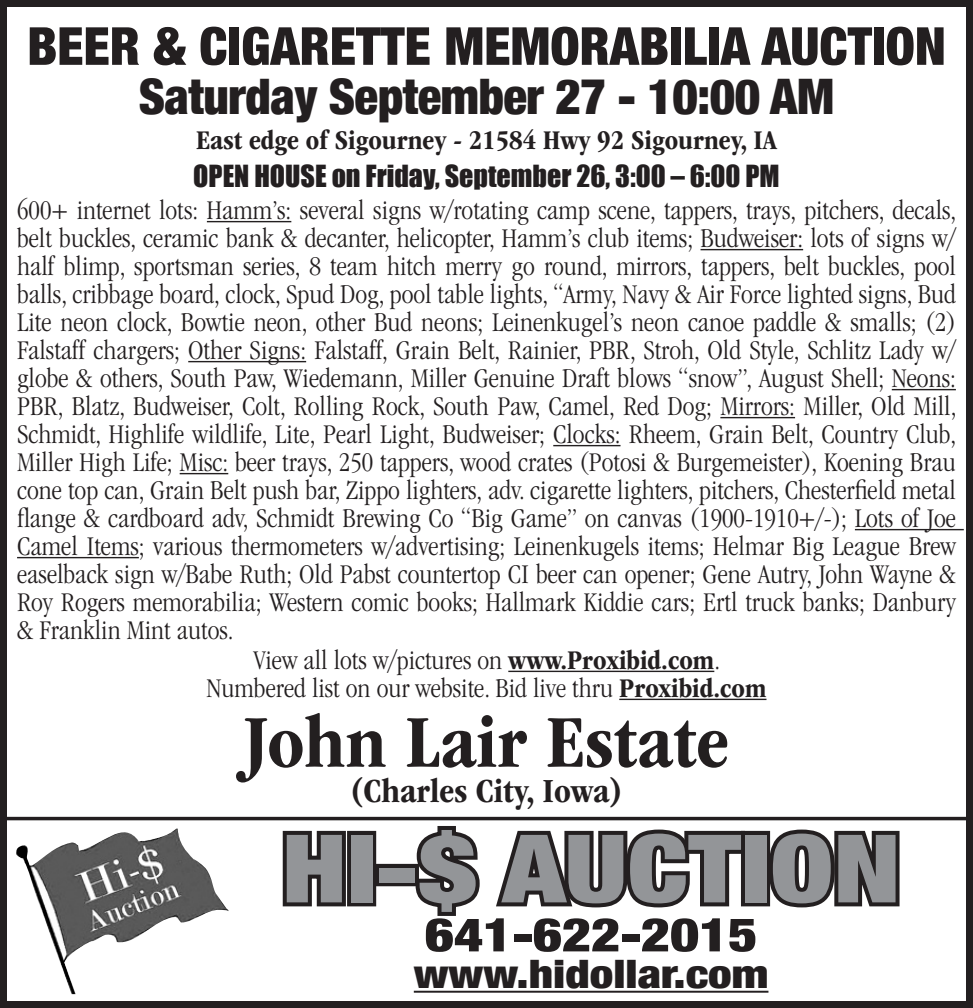
<style>
.page{position:relative;width:973px;height:1008px;background:#fff}
.page>*{position:absolute;margin:0;border:0;box-sizing:border-box;transform-origin:0 0}
.t1{font:900 condensed 94.5px "Helvetica Neue";color:#939598;scale:1.2 1}
.t2{font:700 condensed 77px "ITC Garamond Std";color:#231f20}
.t3{font:900 condensed 52.5px "Helvetica Neue";color:#231f20}
.t4{font:900 condensed 49px "Helvetica Neue";letter-spacing:-.01em;color:#231f20}
.t5{font:900 condensed 46.55px "Helvetica Neue";color:#231f20;scale:1.2 1}
.t6{font:900 condensed 39.2px "Helvetica Neue";color:#231f20;scale:1.2 1}
.t7{font:700 condensed 35px "ITC Garamond Std";color:#231f20}
.t8{font:300 condensed 28px/28px "ITC Garamond Std";color:#231f20;text-align:justify}
.t9{font:700 condensed 28px "ITC Garamond Std";color:#231f20}
.t10{font:28px "Impact";color:#231f20}
.s1{font-weight:700}
</style>
<div class="page">
<hr style="left:207px;top:221px;width:84px;height:1px;background:#231f20">
<hr style="left:700px;top:249px;width:103px;height:1px;background:#231f20">
<hr style="left:188px;top:361px;width:118px;height:1px;background:#231f20">
<hr style="left:891px;top:389px;width:64px;height:1px;background:#231f20">
<hr style="left:720px;top:417px;width:75px;height:1px;background:#231f20">
<hr style="left:553px;top:445px;width:67px;height:1px;background:#231f20">
<hr style="left:180px;top:473px;width:48px;height:1px;background:#231f20">
<hr style="left:855px;top:529px;width:108px;height:1px;background:#231f20">
<hr style="left:17px;top:557px;width:122px;height:1px;background:#231f20">
<hr style="left:508px;top:671px;width:206px;height:1px;background:#231f20">
<hr style="left:619px;top:699px;width:147px;height:1px;background:#231f20">
<div style="left:0;top:0;width:973px;height:1008px;border:7px solid #231f20"></div>
<img style="left:16px;top:828px;width:213px;height:166px">
<hr style="left:4px;top:817px;width:969px;height:3px;background:#231f20">
<hr style="left:414px;top:991px;width:354px;height:2px;background:#231f20">
<svg style="left:282px;top:830px;width:68px;height:77px"></svg>
<div style="left:347px;top:831px;width:29px;height:75px;border:8px solid #231f20"></div>
<div style="left:375px;top:864px;width:44px;height:22px;border:8px solid #231f20"></div>
<svg style="left:410px;top:826px;width:339px;height:90px"></svg>
<div style="left:741px;top:831px;width:29px;height:75px;border:8px solid #231f20"></div>
<svg style="left:763px;top:829px;width:137px;height:79px"></svg>
<p class="t3" style="left:27px;top:3px;width:920px">BEER &amp; CIGARETTE MEMORABILIA AUCTION</p>
<p class="t4" style="left:139px;top:56px;width:697px">Saturday September 27 - 10:00 AM</p>
<p class="t9" style="left:196px;top:124px;width:582px">East edge of Sigourney - 21584 Hwy 92 Sigourney, IA</p>
<p class="t10" style="left:193px;top:155px;width:588px">OPEN HOUSE on Friday, September 26, 3:00 – 6:00 PM</p>
<p class="t8" style="left:17px;top:196px;width:941px">600+ internet lots: Hamm’s: several signs w/rotating camp scene, tappers, trays, pitchers, decals, belt buckles, ceramic bank &amp; decanter, helicopter, Hamm’s club items; Budweiser: lots of signs w/ half blimp, sportsman series, 8 team hitch merry go round, mirrors, tappers, belt buckles, pool balls, cribbage board, clock, Spud Dog, pool table lights, “Army, Navy &amp; Air Force lighted signs, Bud Lite neon clock, Bowtie neon, other Bud neons; Leinenkugel’s neon canoe paddle &amp; smalls; (2)<br>Falstaff chargers; Other Signs: Falstaff, Grain Belt, Rainier, PBR, Stroh, Old Style, Schlitz Lady w/ globe &amp; others, South Paw, Wiedemann, Miller Genuine Draft blows “snow”, August Shell; Neons:<br>PBR, Blatz, Budweiser, Colt, Rolling Rock, South Paw, Camel, Red Dog; Mirrors: Miller, Old Mill, Schmidt, Highlife wildlife, Lite, Pearl Light, Budweiser; Clocks: Rheem, Grain Belt, Country Club, Miller High Life; Misc: beer trays, 250 tappers, wood crates (Potosi &amp; Burgemeister), Koening Brau cone top can, Grain Belt push bar, Zippo lighters, adv. cigarette lighters, pitchers, Chesterfield metal flange &amp; cardboard adv, Schmidt Brewing Co “Big Game” on canvas (1900-1910+/-); Lots of Joe Camel Items; various thermometers w/advertising; Leinenkugels items; Helmar Big League Brew easelback sign w/Babe Ruth; Old Pabst countertop CI beer can opener; Gene Autry, John Wayne &amp; Roy Rogers memorabilia; Western comic books; Hallmark Kiddie cars; Ertl truck banks; Danbury &amp; Franklin Mint autos.</p>
<p class="t8" style="left:253px;top:646px;width:468px">View all lots w/pictures on <span class="s1">www.Proxibid.com</span>.</p>
<p class="t8" style="left:206px;top:674px;width:561px">Numbered list on our website. Bid live thru <span class="s1">Proxibid.com</span></p>
<p class="t2" style="left:244px;top:699px;width:487px">John Lair Estate</p>
<p class="t7" style="left:350px;top:771px;width:273px">(Charles City, Iowa)</p>
<p class="t1" style="left:282px;top:791px;width:517px">HI-$ AUCTION</p>
<p class="t5" style="left:425px;top:897px;width:279px">641-622-2015</p>
<p class="t6" style="left:414px;top:942px;width:297px">www.hidollar.com</p>
</div>
